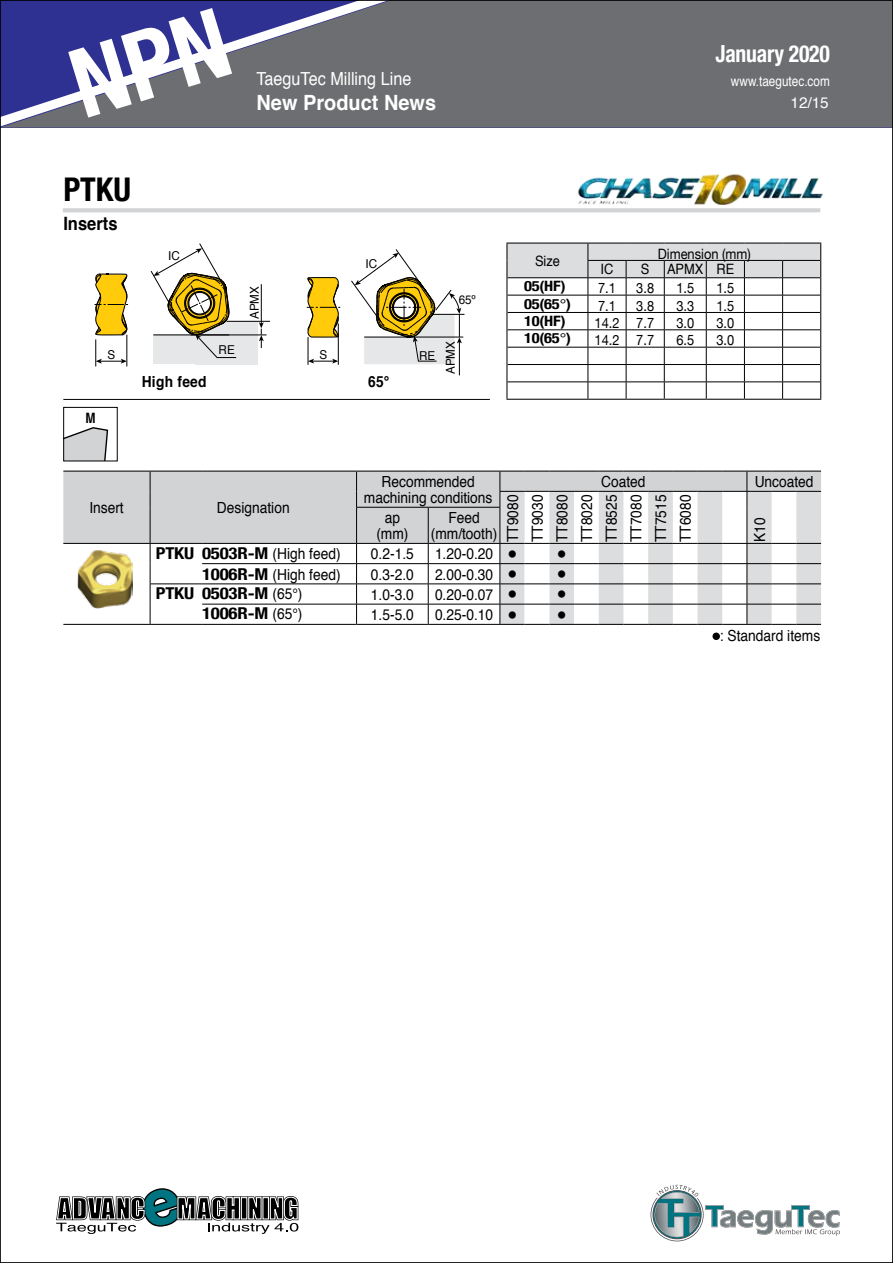
<style>
.page{position:relative;width:893px;height:1263px;background:#fff}
.page>*{position:absolute;margin:0;border:0;box-sizing:border-box;transform-origin:0 0}
.t1{font:700 condensed 32.7px "Helvetica Neue";color:#000}
.t2{font:24.45px "Wingdings";color:#000}
.t3{font:700 condensed 23.55px "Helvetica Neue";letter-spacing:-.01em;color:#fff;scale:.92 1}
.t4{font:700 21px "Helvetica";color:#fff;scale:.95 1}
.t5{font:700 18.3px "Helvetica";color:#000;scale:.9 1}
.t6{font:18px "Helvetica";color:#fff;scale:.9 1}
.t7{font:700 condensed 16.35px "Helvetica Neue";letter-spacing:-.01em;color:#000;scale:1.15 1}
.t8{font:15.3px/24.6px "Helvetica";color:#000;text-align:center;scale:.9 1}
.t9{font:700 15.3px "Helvetica";letter-spacing:.02em;color:#000;scale:.9 1}
.t10{font:15.3px "Helvetica";color:#fff}
.t11{font:14.25px "Helvetica Neue";color:#000;scale:.9 1}
.t12{font:700 condensed 14.25px "Helvetica Neue";letter-spacing:-.01em;color:#000;scale:1.15 1}
.t13{font:14.25px "Helvetica";color:#000;scale:.9 1}
.t14{font:700 14.25px "Helvetica";color:#000;scale:.85 1}
.t15{font:13.8px "Helvetica";color:#fff;scale:.85 1}
.t16{font:12.3px "Helvetica";color:#000;scale:.95 1}
.t17{font:9px "Helvetica";color:#000}
.s1{font-family:"Helvetica";font-weight:400;font-stretch:normal}
.s2{font-family:"Helvetica";font-weight:400;font-stretch:normal;font-size:15.3px}
.s3{font-family:"Helvetica Neue";font-weight:700;font-stretch:condensed;font-size:16.35px}
</style>
<div class="page">
<div style="left:423px;top:2px;width:468px;height:126px;background:#6d6e71"></div>
<svg style="left:2px;top:2px;width:421px;height:126px;background:#616382"></svg>
<svg style="left:651px;top:1185px;width:189px;height:56px"></svg>
<svg style="left:56px;top:1188px;width:243px;height:46px"></svg>
<hr style="left:63px;top:208px;width:757px;height:4px;background:#d1d3d4">
<svg style="left:506px;top:243px;width:315px;height:156px"></svg>
<hr style="left:506px;top:399px;width:82px;height:1px;background:#000">
<hr style="left:588px;top:399px;width:38px;height:1px;background:#000">
<hr style="left:626px;top:399px;width:38px;height:1px;background:#000">
<hr style="left:664px;top:399px;width:42px;height:1px;background:#000">
<hr style="left:706px;top:399px;width:38px;height:1px;background:#000">
<hr style="left:744px;top:399px;width:39px;height:1px;background:#000">
<hr style="left:783px;top:399px;width:38px;height:1px;background:#000">
<div style="left:63px;top:472px;width:437px;height:71px;background:#d1d3d4"></div>
<hr style="left:63px;top:543px;width:87px;height:1px;background:#000">
<svg style="left:150px;top:472px;width:1px;height:35px"></svg>
<svg style="left:356px;top:472px;width:1px;height:35px"></svg>
<hr style="left:150px;top:507px;width:1px;height:36px;background:#000">
<hr style="left:356px;top:507px;width:1px;height:36px;background:#000">
<hr style="left:428px;top:507px;width:1px;height:36px;background:#000">
<hr style="left:356px;top:507px;width:72px;height:1px;background:#000">
<hr style="left:428px;top:507px;width:72px;height:1px;background:#000">
<hr style="left:150px;top:543px;width:52px;height:1px;background:#000">
<hr style="left:202px;top:543px;width:155px;height:1px;background:#000">
<hr style="left:357px;top:543px;width:71px;height:1px;background:#000">
<hr style="left:428px;top:543px;width:72px;height:1px;background:#000">
<hr style="left:202px;top:563px;width:155px;height:1px;background:#000">
<hr style="left:357px;top:563px;width:71px;height:1px;background:#000">
<hr style="left:428px;top:563px;width:72px;height:1px;background:#000">
<hr style="left:356px;top:584px;width:72px;height:1px;background:#000">
<hr style="left:428px;top:584px;width:72px;height:1px;background:#000">
<svg style="left:150px;top:544px;width:1px;height:80px"></svg>
<hr style="left:202px;top:604px;width:155px;height:1px;background:#000">
<hr style="left:357px;top:604px;width:71px;height:1px;background:#000">
<svg style="left:356px;top:544px;width:1px;height:80px"></svg>
<hr style="left:428px;top:604px;width:72px;height:1px;background:#000">
<svg style="left:428px;top:544px;width:1px;height:80px"></svg>
<hr style="left:357px;top:471px;width:71px;height:1px;background:#000">
<hr style="left:428px;top:471px;width:72px;height:1px;background:#000">
<hr style="left:63px;top:471px;width:87px;height:1px;background:#000">
<hr style="left:150px;top:471px;width:52px;height:1px;background:#000">
<hr style="left:202px;top:471px;width:155px;height:1px;background:#000">
<hr style="left:63px;top:624px;width:87px;height:1px;background:#000">
<hr style="left:150px;top:624px;width:52px;height:1px;background:#000">
<hr style="left:202px;top:624px;width:155px;height:1px;background:#000">
<hr style="left:357px;top:624px;width:71px;height:1px;background:#000">
<hr style="left:428px;top:624px;width:72px;height:1px;background:#000">
<svg style="left:500px;top:471px;width:321px;height:154px"></svg>
<hr style="left:150px;top:584px;width:52px;height:1px;background:#000">
<hr style="left:202px;top:584px;width:154px;height:1px;background:#000">
<hr style="left:63px;top:399px;width:427px;height:1px;background:#000">
<svg style="left:712px;top:633px;width:8px;height:7px"></svg>
<hr style="left:433px;top:314px;width:31px;height:1px;background:#000">
<hr style="left:408px;top:337px;width:55px;height:1px;background:#000">
<hr style="left:459px;top:342px;width:1px;height:33px;background:#000">
<svg style="left:351px;top:249px;width:111px;height:115px"></svg>
<svg style="left:307px;top:277px;width:33px;height:88px"></svg>
<div style="left:195px;top:321px;width:63px;height:43px;background:#e6e7e8"></div>
<hr style="left:191px;top:335px;width:76px;height:1px;background:#000">
<hr style="left:227px;top:321px;width:42px;height:1px;background:#000">
<hr style="left:261px;top:284px;width:1px;height:40px;background:#000">
<svg style="left:259px;top:322px;width:5px;height:26px"></svg>
<svg style="left:94px;top:273px;width:34px;height:93px"></svg>
<svg style="left:150px;top:243px;width:87px;height:122px"></svg>
<img style="left:77px;top:550px;width:55px;height:59px">
<svg style="left:65px;top:427px;width:44px;height:32px"></svg>
<div style="left:63px;top:407px;width:55px;height:54px;border:1px solid #000"></div>
<img style="left:578px;top:174px;width:246px;height:31px">
<svg style="left:68px;top:8px;width:164px;height:110px;background:#56578f"></svg>
<h3 class="t3" style="left:716px;top:34px;width:126px">January 2020</h3>
<h1 class="t1" style="left:63px;top:163px;width:69px">PTKU</h1>
<p class="t5" style="left:63px;top:209px;width:62px">Inserts</p>
<p class="t6" style="left:256px;top:65px;width:174px">TaeguTec Milling Line</p>
<p class="t15" style="left:731px;top:71px;width:118px">www.taegutec.com</p>
<h3 class="t4" style="left:256px;top:86px;width:191px">New Product News</h3>
<p class="t10" style="left:790px;top:91px;width:40px">12/15</p>
<p class="t14" style="left:85px;top:407px;width:13px">M</p>
<p class="t16" style="left:168px;top:247px;width:14px">IC</p>
<p class="t16" style="left:245px;top:319px;width:36px;rotate:-90deg">APMX</p>
<p class="t16" style="left:365px;top:254px;width:14px">IC</p>
<p class="t16" style="left:459px;top:290px;width:20px">65º</p>
<p class="t16" style="left:320px;top:345px;width:10px">S</p>
<p class="t16" style="left:441px;top:374px;width:36px;rotate:-90deg">APMX</p>
<p class="t16" style="left:107px;top:345px;width:10px">S</p>
<p class="t16" style="left:219px;top:340px;width:19px">RE</p>
<p class="t16" style="left:419px;top:346px;width:19px">RE</p>
<p class="t9" style="left:142px;top:369px;width:74px">High feed</p>
<p class="t9" style="left:368px;top:369px;width:25px">65°</p>
<p class="t13" style="left:535px;top:250px;width:29px">Size</p>
<p class="t11" style="left:658px;top:243px;width:105px">Dimension (mm)</p>
<p class="t13" style="left:601px;top:258px;width:16px">IC</p>
<p class="t13" style="left:641px;top:258px;width:105px">S APMX RE</p>
<p class="t12" style="left:524px;top:274px;width:38px">05(HF)</p>
<p class="t11" style="left:598px;top:278px;width:21px">7.1</p>
<p class="t11" style="left:636px;top:278px;width:21px">3.8</p>
<p class="t11" style="left:676px;top:278px;width:21px">1.5</p>
<p class="t11" style="left:716px;top:278px;width:21px">1.5</p>
<p class="t12" style="left:524px;top:292px;width:42px">05(65<span class="s1">°</span>)</p>
<p class="t11" style="left:598px;top:295px;width:21px">7.1</p>
<p class="t11" style="left:636px;top:295px;width:21px">3.8</p>
<p class="t11" style="left:676px;top:295px;width:21px">3.3</p>
<p class="t11" style="left:716px;top:295px;width:21px">1.5</p>
<p class="t12" style="left:524px;top:309px;width:38px">10(HF)</p>
<p class="t11" style="left:594px;top:313px;width:68px">14.2 7.7</p>
<p class="t11" style="left:676px;top:313px;width:21px">3.0</p>
<p class="t11" style="left:716px;top:313px;width:21px">3.0</p>
<p class="t12" style="left:524px;top:326px;width:42px">10(65<span class="s1">°</span>)</p>
<p class="t11" style="left:594px;top:330px;width:68px">14.2 7.7</p>
<p class="t11" style="left:676px;top:330px;width:21px">6.5</p>
<p class="t11" style="left:716px;top:330px;width:21px">3.0</p>
<p class="t8" style="left:89px;top:496px;width:40px">Insert</p>
<p class="t8" style="left:217px;top:496px;width:82px">Designation</p>
<p class="t8" style="left:364px;top:475px;width:144px;line-height:15.3px">Recommended machining conditions</p>
<p class="t8" style="left:601px;top:470px;width:51px">Coated</p>
<p class="t8" style="left:755px;top:470px;width:67px">Uncoated</p>
<p class="t17" style="left:404px;top:476px;width:12px">AL</p>
<p class="t8" style="left:501px;top:542px;width:54px;text-align:justify;rotate:-90deg">TT9080<br>TT9030<br>TT8080<br>TT8020<br>TT8525<br>TT7080<br>TT7515<br>TT6080</p>
<p class="t8" style="left:376px;top:511px;width:37px;line-height:15.3px">ap (mm)</p>
<p class="t8" style="left:431px;top:511px;width:75px;line-height:15.3px">Feed (mm/tooth)</p>
<p class="t8" style="left:748px;top:542px;width:29px;rotate:-90deg">K10</p>
<p class="t7" style="left:156px;top:540px;width:162px">PTKU 0503R-M <span class="s2">(High feed)</span></p>
<p class="t8" style="left:371px;top:542px;width:49px">0.2-1.5</p>
<p class="t8" style="left:435px;top:542px;width:94px">1.20-0.20 •</p>
<h2 class="t2" style="left:556px;top:541px;width:13px">•</h2>
<p class="t8" style="left:202px;top:562px;width:155px"><span class="s3">1006R-M</span> (High feed)</p>
<p class="t8" style="left:371px;top:562px;width:49px">0.3-2.0</p>
<p class="t8" style="left:435px;top:562px;width:94px">2.00-0.30 •</p>
<h2 class="t2" style="left:556px;top:561px;width:13px">•</h2>
<p class="t7" style="left:156px;top:579px;width:129px">PTKU 0503R-M <span class="s2">(65°)</span></p>
<p class="t8" style="left:371px;top:582px;width:49px">1.0-3.0</p>
<p class="t8" style="left:435px;top:582px;width:94px">0.20-0.07 •</p>
<h2 class="t2" style="left:556px;top:581px;width:13px">•</h2>
<p class="t7" style="left:202px;top:599px;width:89px">1006R-M <span class="s2">(65°)</span></p>
<p class="t8" style="left:371px;top:603px;width:49px">1.5-5.0</p>
<p class="t8" style="left:435px;top:603px;width:94px">0.25-0.10 •</p>
<h2 class="t2" style="left:556px;top:602px;width:13px">•</h2>
<p class="t17" style="left:168px;top:581px;width:14px">ML</p>
<p class="t8" style="left:720px;top:623px;width:113px">: Standard items</p>
</div>
